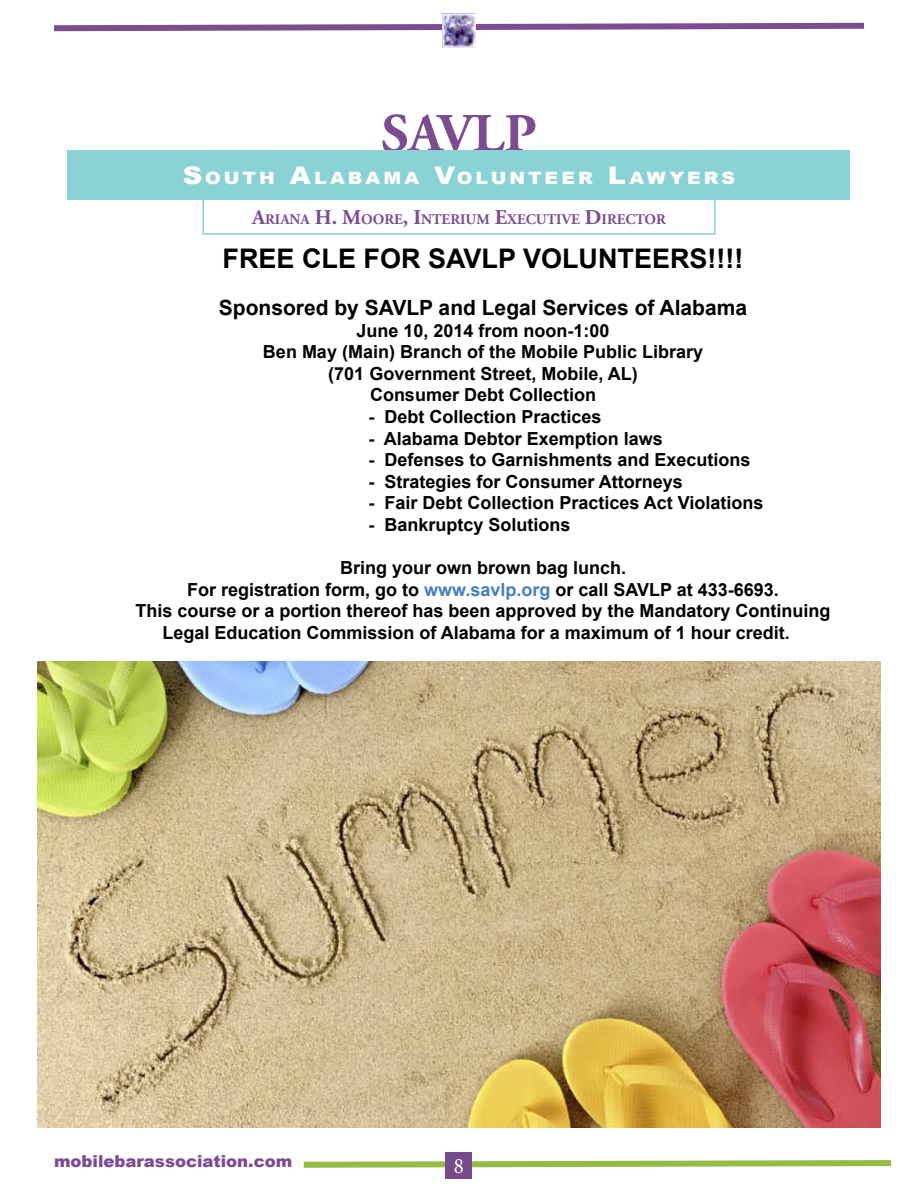
<style>
.page{position:relative;width:918px;height:1188px;background:#fff}
.page>*{position:absolute;margin:0;border:0;box-sizing:border-box;transform-origin:0 0}
.t1{font:700 54px "Adobe Garamond Pro";color:#7c4c91}
.t2{font:700 27px "Arial";color:#000}
.t3{font:22.05px "Minion Pro";color:#fff;scale:.95 1}
.t4{font:700 21px "Arial";color:#000}
.t5{font:700 18px/21.6px "Arial";color:#000;text-align:center}
.t6{font:900 16.95px "Arial";letter-spacing:.16em;color:#fff;scale:1.11 1}
.t7{font:900 16.5px "Arial";color:#7c4c91}
.t8{font:700 14.7px "Adobe Garamond Pro";color:#7c4c91}
.s1{font-size:24.3px}
.s2{font-size:21px}
.s3{color:#487dbf}
</style>
<div class="page">
<svg style="left:303px;top:1160px;width:588px;height:8px"></svg>
<svg style="left:54px;top:22px;width:810px;height:10px"></svg>
<div style="left:445px;top:1152px;width:27px;height:27px;background:#774a8a"></div>
<img style="left:442px;top:14px;width:34px;height:33px">
<div style="left:202px;top:199px;width:514px;height:36px;border:2px solid #8ad2d5"></div>
<div style="left:68px;top:150px;width:782px;height:49px;background:#8ad2d5"></div>
<img style="left:37px;top:662px;width:844px;height:466px">
<h1 class="t1" style="left:381px;top:102px;width:157px">SAVLP</h1>
<p class="t6" style="left:183px;top:166px;width:498px"><span class="s1">S</span>OUTH <span class="s1">A</span>LABAMA <span class="s1">V</span>OLUNTEER <span class="s1">L</span> AWYERS</p>
<p class="t8" style="left:252px;top:211px;width:415px"><span class="s2">A</span>RIANA <span class="s2">H. M</span>OORE<span class="s2">, I</span>NTERIUM <span class="s2">E</span>XECUTIVE <span class="s2">D</span>IRECTOR</p>
<h2 class="t2" style="left:223px;top:241px;width:523px">FREE CLE FOR SAVLP VOLUNTEERS!!!!</h2>
<p class="t4" style="left:219px;top:294px;width:530px">Sponsored by SAVLP and Legal Services of Alabama</p>
<p class="t5" style="left:263px;top:320px;width:442px">June 10, 2014 from noon-1:00<br>Ben May (Main) Branch of the Mobile Public Library (701 Government Street, Mobile, AL)<br>Consumer Debt Collection</p>
<p class="t5" style="left:369px;top:406px;width:235px">- Debt Collection Practices</p>
<p class="t5" style="left:369px;top:428px;width:296px">- Alabama Debtor Exemption laws</p>
<p class="t5" style="left:369px;top:450px;width:384px">- Defenses to Garnishments and Executions</p>
<p class="t5" style="left:369px;top:471px;width:316px">- Strategies for Consumer Attorneys</p>
<p class="t5" style="left:369px;top:493px;width:397px">- Fair Debt Collection Practices Act Violations</p>
<p class="t5" style="left:369px;top:514px;width:204px">- Bankruptcy Solutions</p>
<p class="t5" style="left:340px;top:558px;width:288px">Bring your own brown bag lunch.</p>
<p class="t5" style="left:187px;top:579px;width:593px">For registration form, go to <span class="s3">www.savlp.org</span> or call SAVLP at 433-6693.</p>
<p class="t5" style="left:135px;top:601px;width:697px">This course or a portion thereof has been approved by the Mandatory Continuing</p>
<p class="t5" style="left:163px;top:622px;width:629px">Legal Education Commission of Alabama for a maximum of 1 hour credit.</p>
<p class="t7" style="left:54px;top:1149px;width:240px">mobilebarassociation.com</p>
<p class="t3" style="left:454px;top:1151px;width:12px">8</p>
</div>
